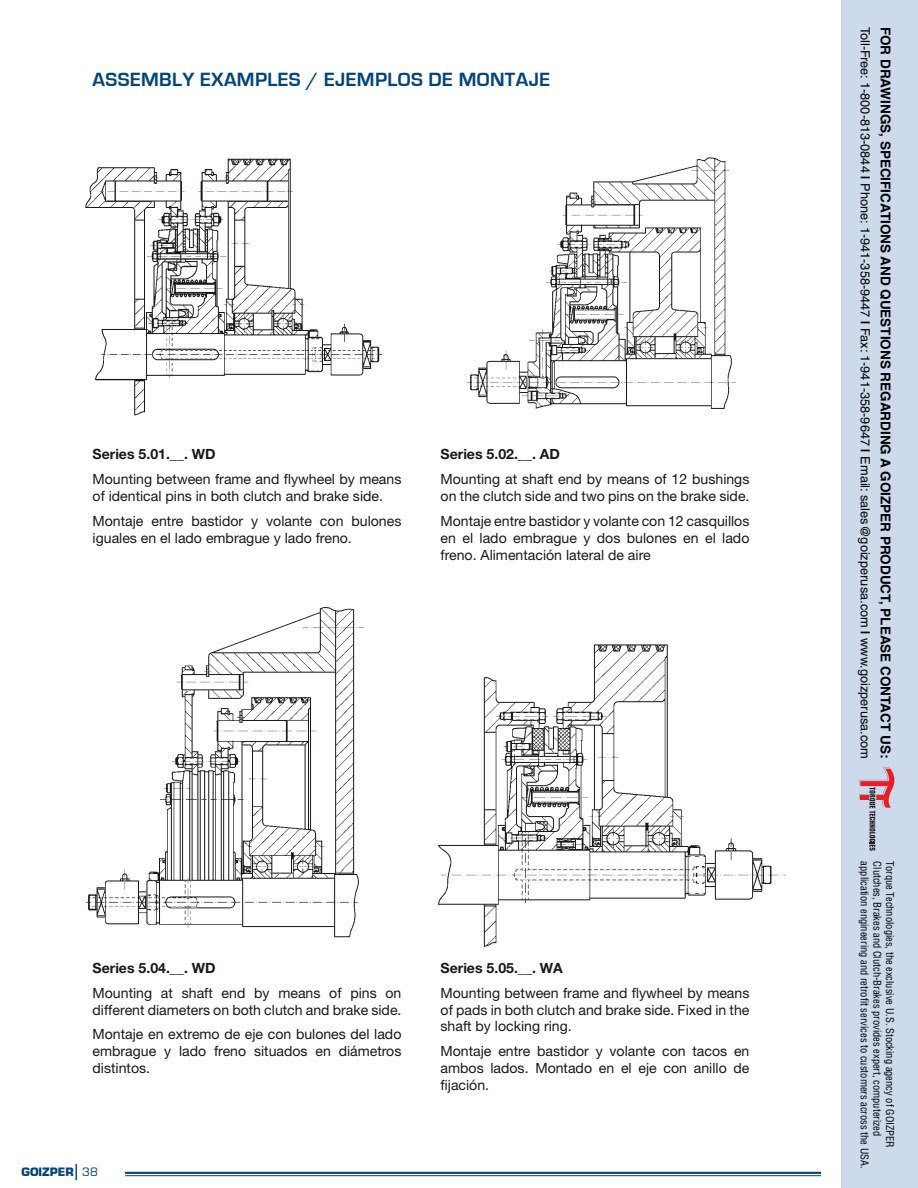
<style>
.page{position:relative;width:918px;height:1188px;background:#fff}
.page>*{position:absolute;margin:0;border:0;box-sizing:border-box;transform-origin:0 0}
.t1{font:700 19.8px "Eurostile";letter-spacing:.02em;color:#00447a}
.t2{font:14.1px/17px "Helvetica Neue LT Std";color:#1a171c}
.t3{font:700 14.1px "Helvetica Neue LT Std";color:#1a171c}
.t4{font:700 13.5px "Helvetica";color:#000}
.t5{font:12.75px "Helvetica";color:#000}
.t6{font:700 11.25px "Eurostile LT Std";color:#00447a}
.t7{font:condensed 10.5px "Helvetica";color:#000}
.s1{font-weight:400}
.s2{font-weight:700}
</style>
<div class="page">
<div style="left:840px;top:0;width:78px;height:1188px;background:#cddaeb"></div>
<svg style="left:859px;top:768px;width:35px;height:83px"></svg>
<img style="left:85px;top:158px;width:297px;height:258px">
<img style="left:86px;top:607px;width:279px;height:331px">
<img style="left:467px;top:157px;width:269px;height:252px">
<img style="left:437px;top:644px;width:349px;height:303px">
<svg style="left:75px;top:1164px;width:2px;height:16px"></svg>
<hr style="left:125px;top:1175px;width:696px;height:1px;background:#00447a">
<hr style="left:125px;top:1172px;width:696px;height:2px;background:#00447a">
<h1 class="t1" style="left:93px;top:69px;width:459px">ASSEMBLy EXAMPLES / EJEMPLOS DE MONTAJE</h1>
<p class="t3" style="left:93px;top:445px;width:125px">Series 5.01.__. WD</p>
<p class="t2" style="left:93px;top:470px;width:310px">Mounting between frame and flywheel by means of identical pins in both clutch and brake side.</p>
<p class="t2" style="left:93px;top:512px;width:310px">Montaje entre bastidor y volante con bulones iguales en el lado embrague y lado freno.</p>
<p class="t3" style="left:441px;top:445px;width:121px">Series 5.02.__. AD</p>
<p class="t2" style="left:441px;top:470px;width:310px">Mounting at shaft end by means of 12 bushings on the clutch side and two pins on the brake side.</p>
<p class="t2" style="left:441px;top:512px;width:310px;text-align:justify">Montaje entre bastidor y volante con 12 casquillos en el lado embrague y dos bulones en el lado freno. Alimentación lateral de aire</p>
<p class="t3" style="left:93px;top:959px;width:125px">Series 5.04.__. WD</p>
<p class="t2" style="left:93px;top:984px;width:310px">Mounting at shaft end by means of pins on different diameters on both clutch and brake side.</p>
<p class="t2" style="left:93px;top:1026px;width:310px;text-align:justify">Montaje en extremo de eje con bulones del lado embrague y lado freno situados en diámetros distintos.</p>
<p class="t6" style="left:21px;top:1165px;width:78px">GOIZPER <span class="s1">38</span></p>
<p class="t3" style="left:441px;top:959px;width:124px">Series 5.05.__. WA</p>
<p class="t2" style="left:441px;top:984px;width:310px;text-align:justify">Mounting between frame and flywheel by means of pads in both clutch and brake side. Fixed in the shaft by locking ring.</p>
<p class="t2" style="left:441px;top:1043px;width:310px;text-align:justify">Montaje entre bastidor y volante con tacos en ambos lados. Montado en el eje con anillo de fijación.</p>
<p class="t5" style="left:873px;top:27px;width:734px;rotate:90deg">Toll-Free: 1-800-813-0844 <span class="s2">|</span> Phone: 1-941-358-9447 <span class="s2">|</span> Fax: 1-941-358-9647 <span class="s2">|</span> Email: sales@goizperusa.com <span class="s2">|</span> www.goizperusa.com</p>
<p class="t4" style="left:896px;top:27px;width:733px;rotate:90deg">For drawings, specifications and questions regarding a GOIZPER product, please contact us:</p>
<p class="t7" style="left:871px;top:861px;width:308px;rotate:90deg">application engineering and retrofit services to customers across the USA.</p>
<p class="t7" style="left:884px;top:861px;width:276px;rotate:90deg">Clutches, Brakes and Clutch-Brakes provides expert, computerized</p>
<p class="t7" style="left:896px;top:861px;width:288px;rotate:90deg">Torque Technologies, the exclusive U.S. Stocking agency of GOIZPER</p>
</div>
